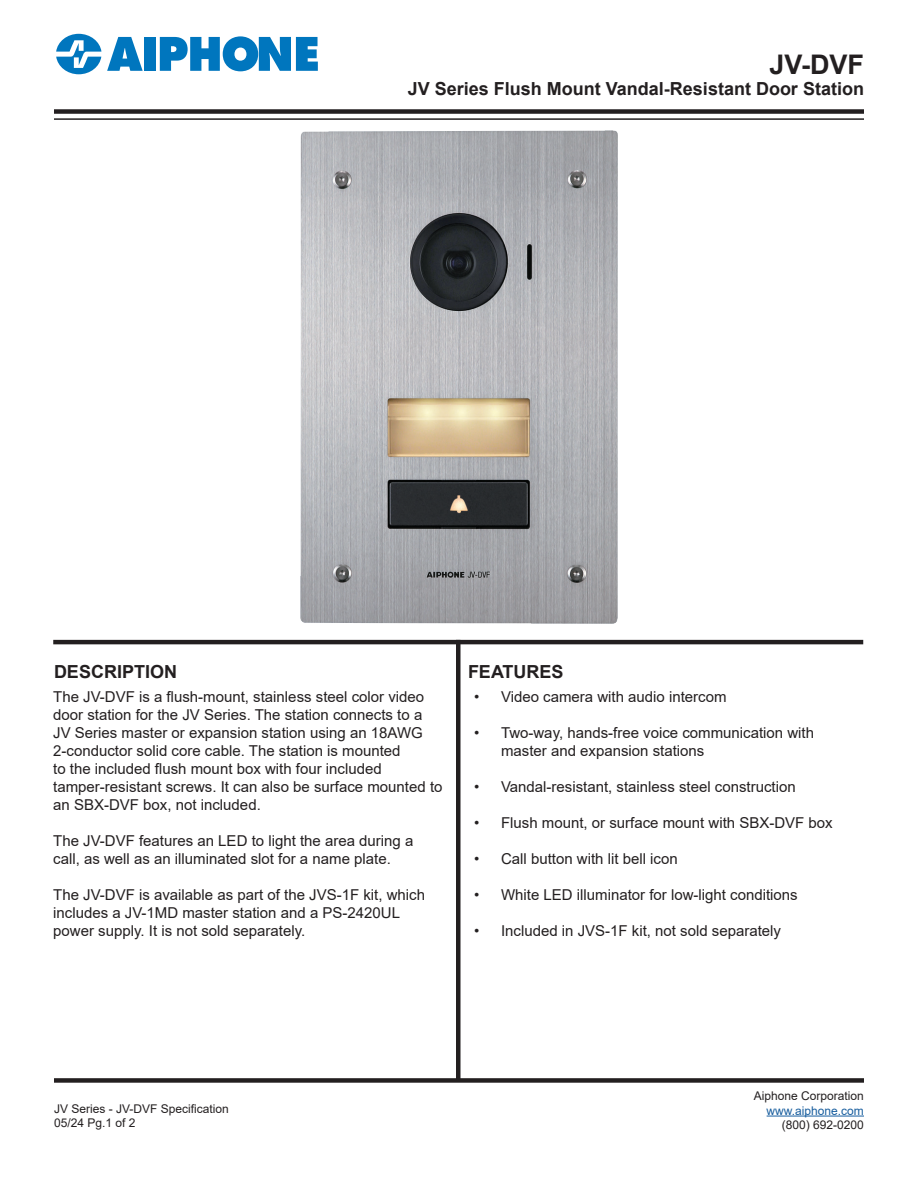
<style>
.page{position:relative;width:918px;height:1188px;background:#fff}
.page>*{position:absolute;margin:0;border:0;box-sizing:border-box;transform-origin:0 0}
.t1{font:700 27px "Arial";color:#231f20}
.t2{font:700 18px "Arial";color:#231f20}
.t3{font:15px/18px "Arial";color:#231f20}
.t4{font:12px/14.4px "Arial";color:#231f20}
.t5{font:12px "Arial";color:#175d9e}
</style>
<div class="page">
<div style="left:54px;top:1078px;width:810px;height:5px;background:#231f20"></div>
<hr style="left:767px;top:1116px;width:97px;height:1px;background:#175d9e">
<hr style="left:53px;top:640px;width:810px;height:4px;background:#231f20">
<hr style="left:456px;top:640px;width:4px;height:440px;background:#231f20">
<svg style="left:56px;top:34px;width:45px;height:40px"></svg>
<svg style="left:107px;top:37px;width:36px;height:34px"></svg>
<div style="left:144px;top:37px;width:12px;height:34px;background:#0076be"></div>
<hr style="left:54px;top:118px;width:810px;height:2px;background:#231f20">
<div style="left:54px;top:109px;width:810px;height:5px;background:#231f20"></div>
<svg style="left:160px;top:36px;width:158px;height:35px"></svg>
<img style="left:300px;top:130px;width:318px;height:493px">
<h1 class="t1" style="left:769px;top:45px;width:96px">JV-DVF</h1>
<p class="t2" style="left:408px;top:76px;width:458px">JV Series Flush Mount Vandal-Resistant Door Station</p>
<p class="t2" style="left:54px;top:659px;width:125px">DESCRIPTION</p>
<p class="t2" style="left:468px;top:659px;width:97px">FEATURES</p>
<p class="t3" style="left:53px;top:688px;width:391px">The JV-DVF is a flush-mount, stainless steel color video door station for the JV Series. The station connects to a JV Series master or expansion station using an 18AWG 2-conductor solid core cable. The station is mounted<br>to the included flush mount box with four included tamper‑resistant screws. It can also be surface mounted to an SBX-DVF box, not included.</p>
<p class="t3" style="left:53px;top:832px;width:362px">The JV-DVF features an LED to light the area during a call, as well as an illuminated slot for a name plate.</p>
<p class="t3" style="left:53px;top:886px;width:373px">The JV-DVF is available as part of the JVS-1F kit, which includes a JV-1MD master station and a PS-2420UL power supply. It is not sold separately.</p>
<p class="t3" style="left:474px;top:688px;width:254px">• Video camera with audio intercom</p>
<p class="t3" style="left:501px;top:724px;width:315px;text-indent:-27px">• Two-way, hands-free voice communication with master and expansion stations</p>
<p class="t3" style="left:474px;top:778px;width:323px">• Vandal-resistant, stainless steel construction</p>
<p class="t3" style="left:474px;top:814px;width:360px">• Flush mount, or surface mount with SBX-DVF box</p>
<p class="t3" style="left:474px;top:850px;width:205px">• Call button with lit bell icon</p>
<p class="t3" style="left:474px;top:886px;width:325px">• White LED illuminator for low-light conditions</p>
<p class="t3" style="left:474px;top:922px;width:309px">• Included in JVS-1F kit, not sold separately</p>
<p class="t4" style="left:54px;top:1101px;width:176px">JV Series - JV-DVF Specification<br>05/24 Pg.1 of 2</p>
<p class="t4" style="left:754px;top:1089px;width:112px">Aiphone Corporation</p>
<p class="t5" style="left:767px;top:1102px;width:99px">www.aiphone.com</p>
<p class="t4" style="left:782px;top:1118px;width:84px">(800) 692-0200</p>
</div>
